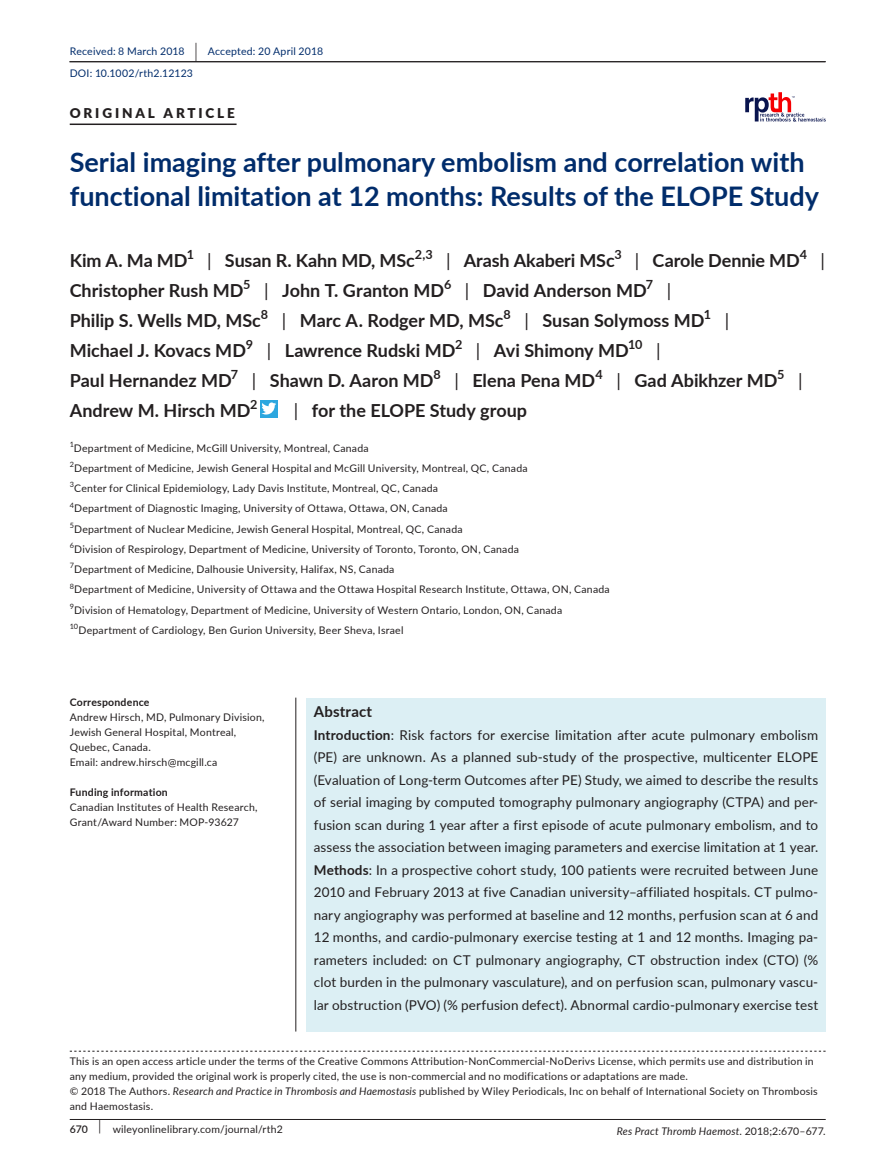
<style>
.page{position:relative;width:893px;height:1174px;background:#fff}
.page>*{position:absolute;margin:0;border:0;box-sizing:border-box;transform-origin:0 0}
.t1{font:700 27px/34.5px "Lato";color:#002c6b}
.t2{font:700 18px "Lato";color:#231f20}
.t3{font:18px "Lato";color:#231f20}
.t4{font:700 15px "Lato";letter-spacing:.015em;color:#231f20}
.t5{font:13.5px/22.5px "Lato";letter-spacing:.01em;color:#231f20;text-align:justify}
.t6{font:900 13.5px "Lato";letter-spacing:.21em;color:#231f20}
.t7{font:700 12.6px "Lato";color:#231f20}
.t8{font:10.5px/20.2px "Lato";letter-spacing:.02em;color:#231f20}
.t9{font:10.5px/21.8px "Lato";letter-spacing:.015em;color:#002c6b}
.t10{font:italic 10.5px "Lato";letter-spacing:.02em;color:#231f20}
.t11{font:700 10.5px "Lato";letter-spacing:.02em;color:#231f20}
.s1{font-size:19.65px;color:#231f20}
.s2{font-weight:400}
.s3{font-weight:700}
.s4{font-style:italic}
.s5{font-weight:600}
.s6{font-style:normal}
</style>
<div class="page">
<hr style="left:70px;top:1119px;width:756px;height:1px;background:#231f20">
<svg style="left:745px;top:92px;width:81px;height:30px"></svg>
<hr style="left:69px;top:61px;width:756px;height:1px;background:#231f20">
<hr style="left:70px;top:61px;width:756px;height:1px;background:#231f20">
<hr style="left:70px;top:123px;width:167px;height:2px;background:#231f20">
<div style="left:260px;top:400px;width:17px;height:17px;background:#2da7df"></div>
<svg style="left:261px;top:402px;width:15px;height:12px"></svg>
<svg style="left:70px;top:1050px;width:756px;height:1px"></svg>
<div style="left:306px;top:697px;width:520px;height:334px;background:#dceff4"></div>
<hr style="left:295px;top:697px;width:1px;height:334px;background:#231f20">
<p class="t9" style="left:70px;top:40px;width:255px">Received: 8 March 2018 <span class="s1">|</span> Accepted: 20 April 2018<br>DOI: 10.1002/rth2.12123</p>
<p class="t6" style="left:70px;top:102px;width:167px">ORIGINAL ARTICLE</p>
<h1 class="t1" style="left:70px;top:143px;width:751px">Serial imaging after pulmonary embolism and correlation with functional limitation at 12 months: Results of the ELOPE Study</h1>
<h2 class="t2" style="left:70px;top:247px;width:119px">Kim A. Ma MD</h2>
<p class="t7" style="left:187px;top:245px;width:9px">1</p>
<h2 class="t2" style="left:207px;top:247px;width:209px"><span class="s2">|</span> Susan R. Kahn MD, MSc</h2>
<p class="t7" style="left:415px;top:245px;width:20px">2,3</p>
<h2 class="t2" style="left:446px;top:247px;width:170px"><span class="s2">|</span> Arash Akaberi MSc</h2>
<p class="t7" style="left:614px;top:245px;width:9px">3</p>
<h2 class="t2" style="left:635px;top:247px;width:166px"><span class="s2">|</span> Carole Dennie MD</h2>
<p class="t7" style="left:800px;top:245px;width:9px">4</p>
<h2 class="t3" style="left:820px;top:247px;width:6px">|</h2>
<h2 class="t2" style="left:70px;top:277px;width:175px">Christopher Rush MD</h2>
<p class="t7" style="left:243px;top:275px;width:9px">5</p>
<h2 class="t2" style="left:264px;top:277px;width:181px"><span class="s2">|</span> John T. Granton MD</h2>
<p class="t7" style="left:444px;top:275px;width:9px">6</p>
<h2 class="t2" style="left:465px;top:277px;width:183px"><span class="s2">|</span> David Anderson MD</h2>
<p class="t7" style="left:646px;top:275px;width:9px">7</p>
<h2 class="t3" style="left:667px;top:277px;width:6px">|</h2>
<h2 class="t2" style="left:70px;top:307px;width:193px">Philip S. Wells MD, MSc</h2>
<p class="t7" style="left:261px;top:305px;width:9px">8</p>
<h2 class="t2" style="left:282px;top:307px;width:223px"><span class="s2">|</span> Marc A. Rodger MD, MSc</h2>
<p class="t7" style="left:503px;top:305px;width:9px">8</p>
<h2 class="t2" style="left:524px;top:307px;width:182px"><span class="s2">|</span> Susan Solymoss MD</h2>
<p class="t7" style="left:704px;top:305px;width:9px">1</p>
<h2 class="t3" style="left:725px;top:307px;width:6px">|</h2>
<h2 class="t2" style="left:70px;top:337px;width:178px">Michael J. Kovacs MD</h2>
<p class="t7" style="left:246px;top:335px;width:9px">9</p>
<h2 class="t2" style="left:267px;top:337px;width:190px"><span class="s2">|</span> Lawrence Rudski MD</h2>
<p class="t7" style="left:455px;top:335px;width:9px">2</p>
<h2 class="t2" style="left:476px;top:337px;width:154px"><span class="s2">|</span> Avi Shimony MD</h2>
<p class="t7" style="left:628px;top:335px;width:16px">10</p>
<h2 class="t3" style="left:656px;top:337px;width:6px">|</h2>
<h2 class="t2" style="left:70px;top:367px;width:164px">Paul Hernandez MD</h2>
<p class="t7" style="left:231px;top:365px;width:9px">7</p>
<h2 class="t2" style="left:252px;top:367px;width:183px"><span class="s2">|</span> Shawn D. Aaron MD</h2>
<p class="t7" style="left:434px;top:365px;width:9px">8</p>
<h2 class="t2" style="left:454px;top:367px;width:142px"><span class="s2">|</span> Elena Pena MD</h2>
<p class="t7" style="left:595px;top:365px;width:9px">4</p>
<h2 class="t2" style="left:616px;top:367px;width:163px"><span class="s2">|</span> Gad Abikhzer MD</h2>
<p class="t7" style="left:777px;top:365px;width:9px">5</p>
<h2 class="t3" style="left:798px;top:367px;width:6px">|</h2>
<h2 class="t2" style="left:70px;top:397px;width:182px">Andrew M. Hirsch MD</h2>
<p class="t7" style="left:250px;top:395px;width:9px">2</p>
<h2 class="t2" style="left:294px;top:397px;width:235px"><span class="s2">|</span> for the ELOPE Study group</h2>
<p class="t8" style="left:70px;top:437px;width:541px"><sup>1</sup>Department of Medicine, McGill University, Montreal, Canada<br><sup>2</sup>Department of Medicine, Jewish General Hospital and McGill University, Montreal, QC, Canada<br><sup>3</sup>Center for Clinical Epidemiology, Lady Davis Institute, Montreal, QC, Canada<br><sup>4</sup>Department of Diagnostic Imaging, University of Ottawa, Ottawa, ON, Canada<br><sup>5</sup>Department of Nuclear Medicine, Jewish General Hospital, Montreal, QC, Canada<br><sup>6</sup>Division of Respirology, Department of Medicine, University of Toronto, Toronto, ON, Canada<br><sup>7</sup>Department of Medicine, Dalhousie University, Halifax, NS, Canada<br><sup>8</sup>Department of Medicine, University of Ottawa and the Ottawa Hospital Research Institute, Ottawa, ON, Canada <sup>9</sup>Division of Hematology, Department of Medicine, University of Western Ontario, London, ON, Canada <sup>10</sup>Department of Cardiology, Ben Gurion University, Beer Sheva, Israel</p>
<p class="t11" style="left:70px;top:694px;width:81px">Correspondence</p>
<p class="t8" style="left:70px;top:709px;width:196px;line-height:15px">Andrew Hirsch, MD, Pulmonary Division,<br>Jewish General Hospital, Montreal,<br>Quebec, Canada.<br>Email: andrew.hirsch@mcgill.ca</p>
<p class="t11" style="left:70px;top:784px;width:100px">Funding information</p>
<p class="t8" style="left:70px;top:799px;width:189px;line-height:15px">Canadian Institutes of Health Research,<br>Grant/Award Number: MOP-93627</p>
<h3 class="t4" style="left:314px;top:700px;width:60px">Abstract</h3>
<p class="t5" style="left:314px;top:723px;width:506px"><span class="s3">Introduction</span>: Risk factors for exercise limitation after acute pulmonary embolism (PE) are unknown. As a planned sub-study of the prospective, multicenter ELOPE (Evaluation of Long-term Outcomes after PE) Study, we aimed to describe the results of serial imaging by computed tomography pulmonary angiography (CTPA) and per&shy;fusion scan during 1 year after a first episode of acute pulmonary embolism, and to assess the association between imaging parameters and exercise limitation at 1 year.<br><span class="s3">Methods</span>: In a prospective cohort study, 100 patients were recruited between June 2010 and February 2013 at five Canadian university–affiliated hospitals. CT pulmo&shy;nary angiography was performed at baseline and 12 months, perfusion scan at 6 and 12 months, and cardio-pulmonary exercise testing at 1 and 12 months. Imaging pa&shy;rameters included: on CT pulmonary angiography, CT obstruction index (CTO) (% clot burden in the pulmonary vasculature), and on perfusion scan, pulmonary vascu&shy;lar obstruction (PVO) (% perfusion defect). Abnormal cardio-pulmonary exercise test</p>
<p class="t8" style="left:70px;top:1053px;width:749px;line-height:15px">This is an open access article under the terms of the Creative Commons Attribution-NonCommercial-NoDerivs License, which permits use and distribution in any medium, provided the original work is properly cited, the use is non-commercial and no modifications or adaptations are made.<br>© 2018 The Authors. <span class="s4">Research and Practice in Thrombosis and Haemostasis</span> published by Wiley Periodicals, Inc on behalf of International Society on Thrombosis and Haemostasis.</p>
<p class="t8" style="left:70px;top:1119px;width:215px"><span class="s5">670</span> <sup>|</sup> wileyonlinelibrary.com/journal/rth2</p>
<p class="t10" style="left:617px;top:1123px;width:211px">Res Pract Thromb Haemost. <span class="s6">2018;2:670–677.</span></p>
</div>
